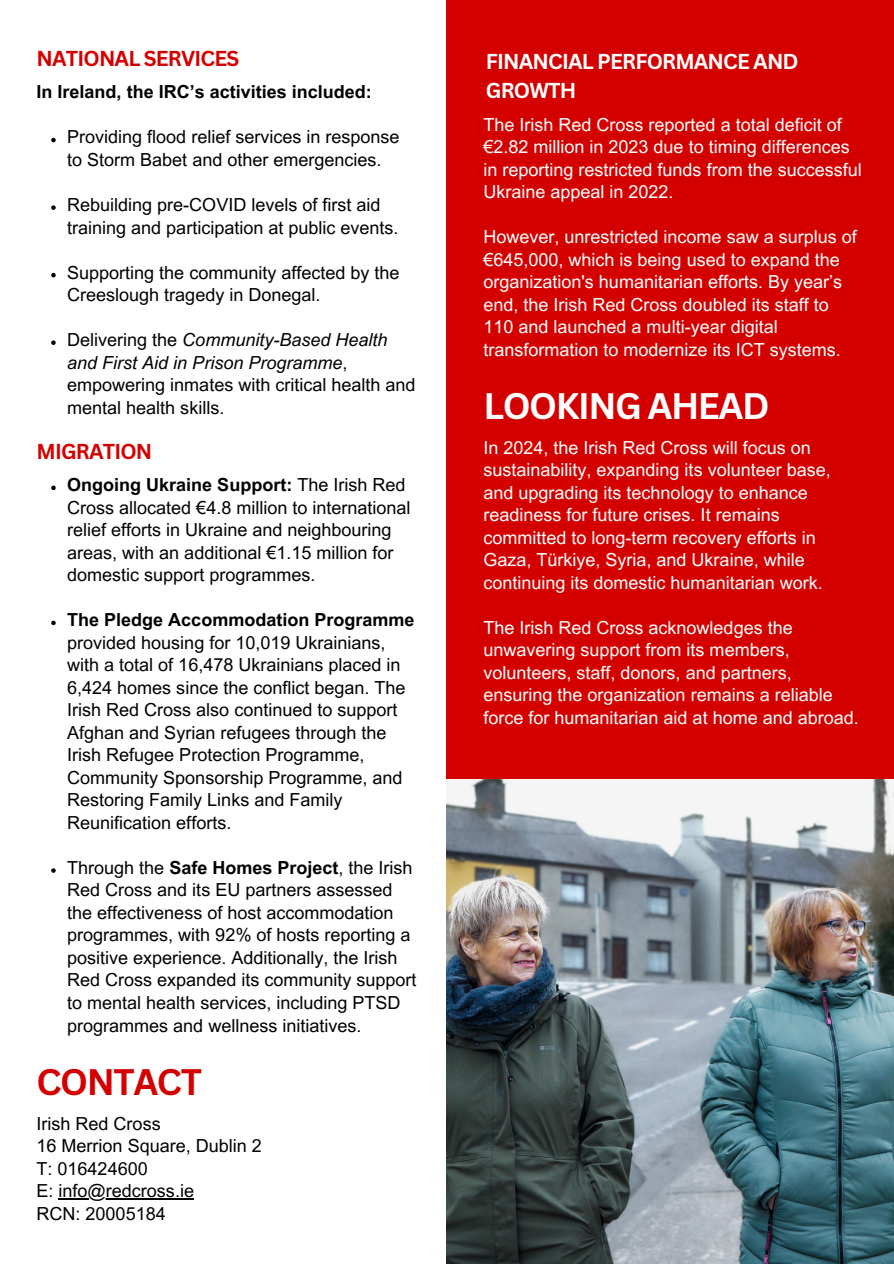
<style>
.page{position:relative;width:894px;height:1264px;background:#fff}
.page>*{position:absolute;margin:0;border:0;box-sizing:border-box;transform-origin:0 0}
.t1{font:700 36px "Canva Sans";letter-spacing:-.04em;color:#fff}
.t2{font:700 36px "Canva Sans";letter-spacing:-.04em;color:#d40000}
.t3{font:700 21px/29.2px "Canva Sans";letter-spacing:-.04em;color:#fff}
.t4{font:700 21px "Canva Sans";letter-spacing:-.04em;color:#d40000}
.t5{font:18px/22.5px "Arial MT Pro";color:#000}
.t6{font:18px/22.5px "Arial MT Pro";color:#fff}
.t7{font:700 18px "Arial MT Pro";color:#000}
.s1{font-style:italic}
.s2{font-weight:700}
</style>
<div class="page">
<div style="left:446px;top:0;width:447px;height:1263px;background:#d40000"></div>
<img style="left:446px;top:779px;width:447px;height:484px">
<svg style="left:51px;top:138px;width:5px;height:4px"></svg>
<svg style="left:51px;top:205px;width:5px;height:5px"></svg>
<svg style="left:51px;top:273px;width:5px;height:4px"></svg>
<svg style="left:51px;top:340px;width:5px;height:5px"></svg>
<svg style="left:51px;top:485px;width:5px;height:5px"></svg>
<svg style="left:51px;top:620px;width:5px;height:5px"></svg>
<svg style="left:51px;top:868px;width:5px;height:4px"></svg>
<hr style="left:59px;top:1198px;width:135px;height:1px;background:#000">
<h2 class="t4" style="left:37px;top:44px;width:204px">NATIONAL SERVICES</h2>
<h3 class="t7" style="left:37px;top:85px;width:337px">In Ireland, the IRC’s activities included:</h3>
<p class="t5" style="left:67px;top:128px;width:334px">Providing flood relief services in response to Storm Babet and other emergencies.</p>
<p class="t5" style="left:67px;top:196px;width:333px">Rebuilding pre-COVID levels of first aid training and participation at public events.</p>
<p class="t5" style="left:67px;top:263px;width:334px">Supporting the community affected by the<br>Creeslough tragedy in Donegal.</p>
<p class="t5" style="left:67px;top:331px;width:350px">Delivering the <span class="s1">Community-Based Health and First Aid in Prison Programme</span>, empowering inmates with critical health and mental health skills.</p>
<p class="t4" style="left:37px;top:436px;width:117px">MIGRATION</p>
<p class="t5" style="left:67px;top:476px;width:345px"><span class="s2">Ongoing Ukraine Support:</span> The Irish Red Cross allocated €4.8 million to international relief efforts in Ukraine and neighbouring areas, with an additional €1.15 million for domestic support programmes.</p>
<p class="t5" style="left:67px;top:611px;width:349px"><span class="s2">The Pledge Accommodation Programme </span>provided housing for 10,019 Ukrainians, with a total of 16,478 Ukrainians placed in 6,424 homes since the conflict began. The Irish Red Cross also continued to support Afghan and Syrian refugees through the Irish Refugee Protection Programme, Community Sponsorship Programme, and Restoring Family Links and Family Reunification efforts.</p>
<h1 class="t5" style="left:67px;top:858px;width:351px">Through the <span class="s2">Safe Homes Project</span>, the Irish Red Cross and its EU partners assessed the effectiveness of host accommodation programmes, with 92% of hosts reporting a positive experience. Additionally, the Irish Red Cross expanded its community support to mental health services, including PTSD programmes and wellness initiatives.</h1>
<p class="t2" style="left:37px;top:1056px;width:167px">CONTACT</p>
<h1 class="t5" style="left:37px;top:1114px;width:126px">Irish Red Cross</h1>
<p class="t5" style="left:37px;top:1136px;width:227px">16 Merrion Square, Dublin 2</p>
<p class="t5" style="left:37px;top:1159px;width:113px">T: 016424600</p>
<p class="t5" style="left:37px;top:1181px;width:159px">E: info@redcross.ie</p>
<p class="t5" style="left:37px;top:1204px;width:131px">RCN: 20005184</p>
<p class="t3" style="left:486px;top:46px;width:314px">FINANCIAL PERFORMANCE AND<br>GROWTH</p>
<p class="t6" style="left:483px;top:115px;width:380px">The Irish Red Cross reported a total deficit of €2.82 million in 2023 due to timing differences in reporting restricted funds from the successful Ukraine appeal in 2022.</p>
<p class="t6" style="left:483px;top:228px;width:375px">However, unrestricted income saw a surplus of €645,000, which is being used to expand the organization's humanitarian efforts. By year’s end, the Irish Red Cross doubled its staff to 110 and launched a multi-year digital transformation to modernize its ICT systems.</p>
<p class="t1" style="left:483px;top:380px;width:287px">LOOKING AHEAD</p>
<p class="t6" style="left:483px;top:438px;width:349px">In 2024, the Irish Red Cross will focus on sustainability, expanding its volunteer base, and upgrading its technology to enhance readiness for future crises. It remains committed to long-term recovery efforts in Gaza, Türkiye, Syria, and Ukraine, while continuing its domestic humanitarian work.</p>
<p class="t6" style="left:483px;top:618px;width:377px">The Irish Red Cross acknowledges the unwavering support from its members, volunteers, staff, donors, and partners, ensuring the organization remains a reliable force for humanitarian aid at home and abroad.</p>
</div>
